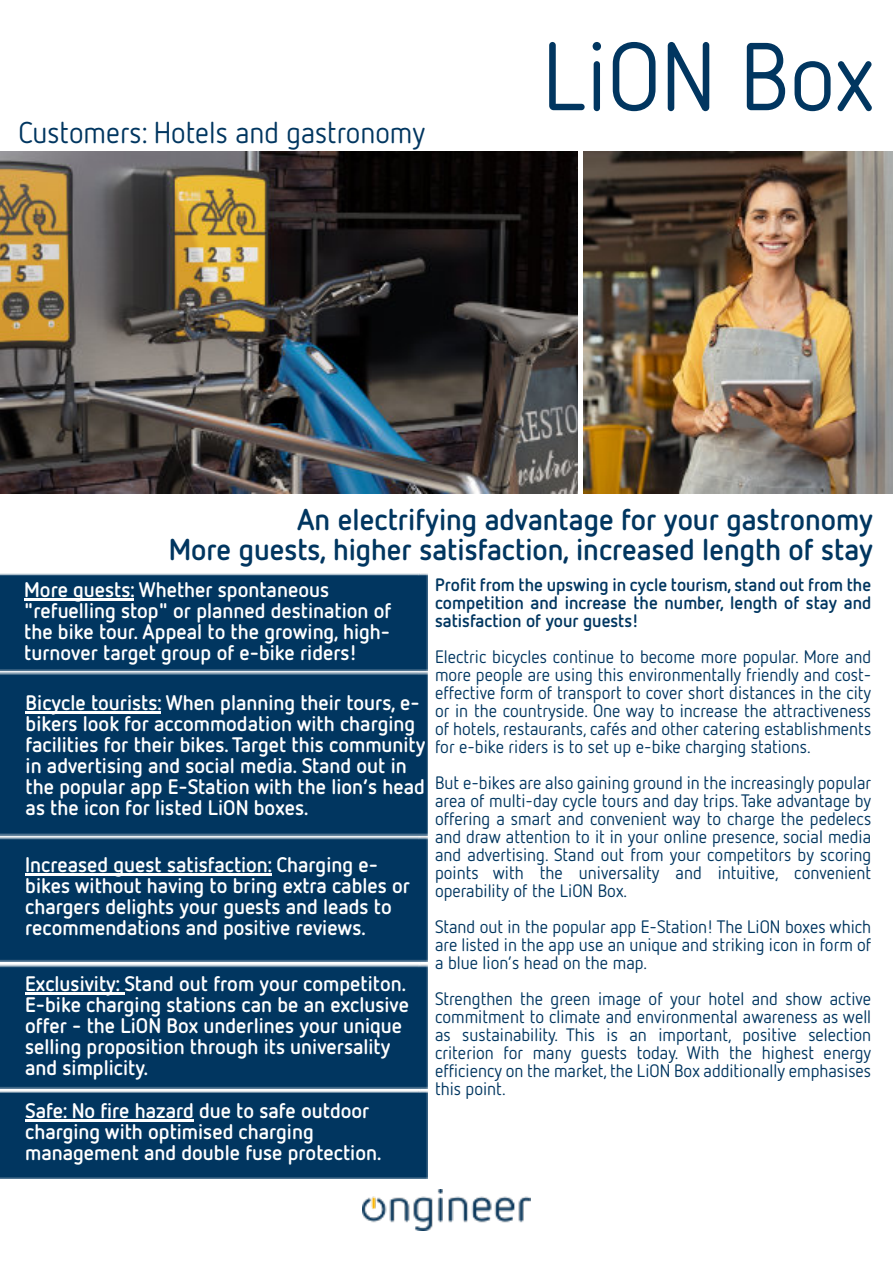
<style>
.page{position:relative;width:893px;height:1263px;background:#fff}
.page>*{position:absolute;margin:0;border:0;box-sizing:border-box;transform-origin:0 0}
.t1{font:96px "Netto OT";color:#013660}
.t2{font:700 30px/30px "Netto OT";color:#013660;text-align:right}
.t3{font:30px "Netto OT";color:#013660}
.t4{font:700 21px/21px "Netto OT";color:#fff}
.t5{font:18px/18px "Netto OT";color:#013660;text-align:justify}
.t6{font:700 18px/18px "Netto OT";color:#013660;text-align:justify}
</style>
<div class="page">
<img style="left:363px;top:1189px;width:167px;height:41px">
<img style="left:0;top:152px;width:578px;height:341px">
<img style="left:0;top:1088px;width:427px;height:90px">
<hr style="left:25px;top:1119px;width:169px;height:2px;background:#fff">
<div style="left:0;top:964px;width:427px;height:124px;background:#013660"></div>
<hr style="left:25px;top:992px;width:99px;height:2px;background:#fff">
<img style="left:0;top:835px;width:427px;height:127px">
<hr style="left:25px;top:873px;width:246px;height:2px;background:#fff">
<div style="left:0;top:670px;width:427px;height:165px;background:#013660"></div>
<hr style="left:26px;top:712px;width:135px;height:2px;background:#fff">
<div style="left:0;top:573px;width:427px;height:97px;background:#013660"></div>
<hr style="left:24px;top:598px;width:110px;height:2px;background:#fff">
<img style="left:583px;top:152px;width:310px;height:341px">
<h2 class="t3" style="left:18px;top:119px;width:408px">Customers: Hotels and gastronomy</h2>
<h1 class="t1" style="left:542px;top:36px;width:333px">LiON Box</h1>
<h2 class="t2" style="left:169px;top:507px;width:706px">An electrifying advantage for your gastronomy<br>More guests, higher satisfaction, increased length of stay</h2>
<p class="t6" style="left:435px;top:577px;width:438px">Profit from the upswing in cycle tourism, stand out from the competition and increase the number, length of stay and satisfaction of your guests!</p>
<p class="t5" style="left:435px;top:649px;width:438px">Electric bicycles continue to become more popular. More and more people are using this environmentally friendly and cost&shy;effective form of transport to cover short distances in the city or in the countryside. One way to increase the attractiveness of hotels, restaurants, cafés and other catering establishments for e-bike riders is to set up e-bike charging stations.</p>
<p class="t5" style="left:435px;top:775px;width:438px">But e-bikes are also gaining ground in the increasingly popular area of multi-day cycle tours and day trips. Take advantage by offering a smart and convenient way to charge the pedelecs and draw attention to it in your online presence, social media and advertising. Stand out from your competitors by scoring points with the universality and intuitive, convenient operability of the LiON Box.</p>
<p class="t5" style="left:435px;top:919px;width:438px">Stand out in the popular app E-Station! The LiON boxes which are listed in the app use an unique and striking icon in form of a blue lion’s head on the map.</p>
<p class="t5" style="left:435px;top:991px;width:438px">Strengthen the green image of your hotel and show active commitment to climate and environmental awareness as well as sustainability. This is an important, positive selection criterion for many guests today. With the highest energy efficiency on the market, the LiON Box additionally emphasises this point.</p>
<p class="t4" style="left:24px;top:581px;width:369px">More guests: Whether spontaneous "refuelling stop" or planned destination of the bike tour. Appeal to the growing, high&shy;turnover target group of e-bike riders!</p>
<p class="t4" style="left:26px;top:694px;width:401px">Bicycle tourists: When planning their tours, e&shy;bikers look for accommodation with charging facilities for their bikes. Target this community in advertising and social media. Stand out in the popular app E-Station with the lion’s head as the icon for listed LiON boxes.</p>
<p class="t4" style="left:25px;top:856px;width:386px">Increased guest satisfaction: Charging e&shy;bikes without having to bring extra cables or chargers delights your guests and leads to recommendations and positive reviews.</p>
<p class="t4" style="left:25px;top:974px;width:385px">Exclusivity: Stand out from your competiton.<br>E-bike charging stations can be an exclusive offer - the LiON Box underlines your unique selling proposition through its universality and simplicity.</p>
<p class="t4" style="left:25px;top:1102px;width:358px">Safe: No fire hazard due to safe outdoor charging with optimised charging management and double fuse protection.</p>
</div>
